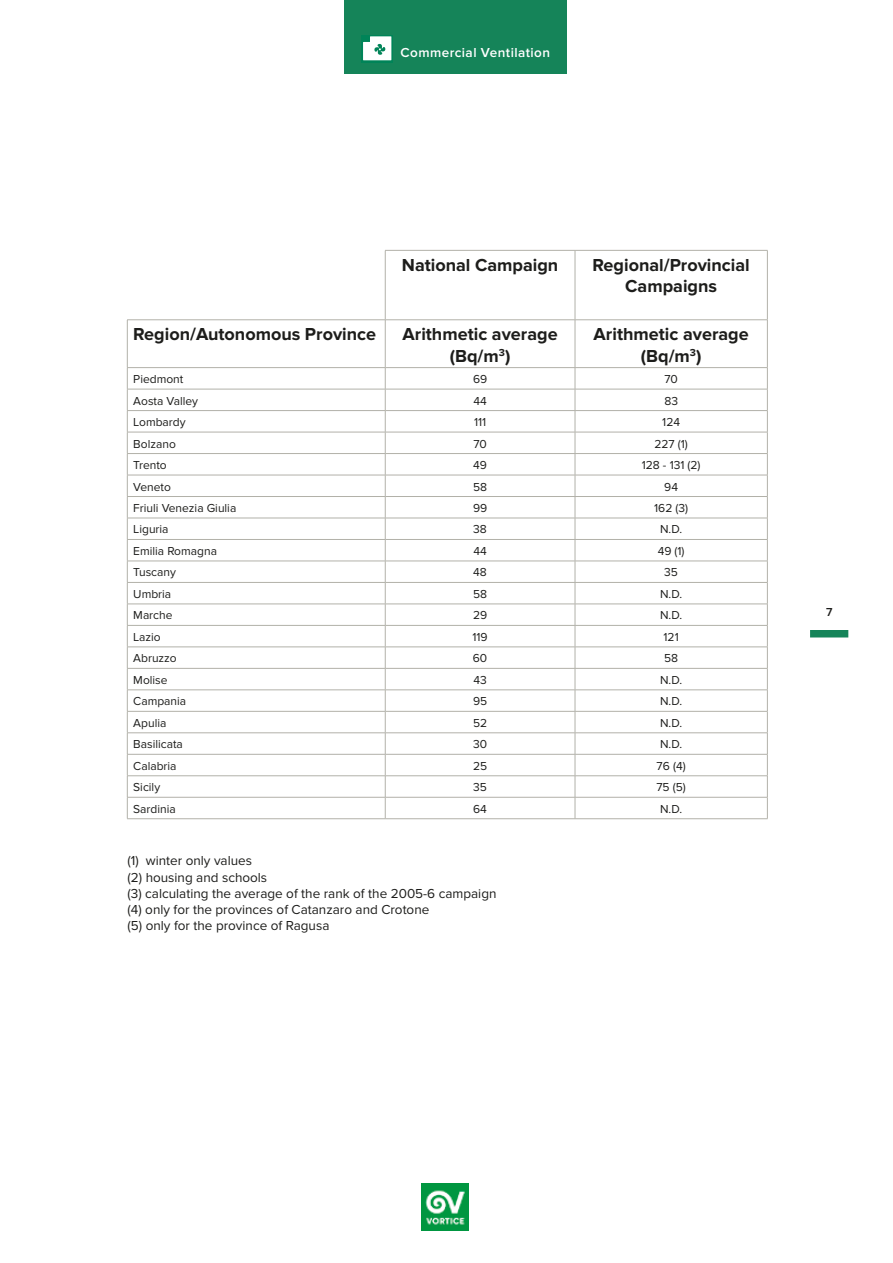
<style>
.page{position:relative;width:893px;height:1263px;background:#fff}
.page>*{position:absolute;margin:0;border:0;box-sizing:border-box;transform-origin:0 0}
.t1{font:700 18px/21.6px "Proxima Nova";color:#1d1d1b;text-align:center}
.t2{font:13.5px/16.2px "Proxima Nova";color:#1d1d1b}
.t3{font:600 13.5px "Proxima Nova";letter-spacing:.035em;color:#fff}
.t4{font:12px "Proxima Nova";color:#1d1d1b}
.t5{font:600 12px "Proxima Nova";color:#1d1d1b}
</style>
<div class="page">
<div style="left:810px;top:630px;width:38px;height:7px;background:#158459"></div>
<div style="left:344px;top:0;width:223px;height:74px;background:#158459"></div>
<svg style="left:361px;top:35px;width:32px;height:27px"></svg>
<svg style="left:363px;top:36px;width:28px;height:24px"></svg>
<img style="left:422px;top:1184px;width:46px;height:46px">
<hr style="left:385px;top:250px;width:190px;height:1px;background:#b2b1a9">
<hr style="left:385px;top:251px;width:1px;height:69px;background:#b2b1a9">
<hr style="left:575px;top:250px;width:193px;height:1px;background:#b2b1a9">
<hr style="left:575px;top:251px;width:1px;height:69px;background:#b2b1a9">
<hr style="left:767px;top:251px;width:1px;height:69px;background:#b2b1a9">
<hr style="left:127px;top:319px;width:258px;height:1px;background:#b2b1a9">
<hr style="left:127px;top:320px;width:1px;height:47px;background:#b2b1a9">
<hr style="left:385px;top:319px;width:190px;height:1px;background:#b2b1a9">
<hr style="left:385px;top:320px;width:1px;height:47px;background:#b2b1a9">
<hr style="left:575px;top:319px;width:193px;height:1px;background:#b2b1a9">
<hr style="left:575px;top:320px;width:1px;height:47px;background:#b2b1a9">
<hr style="left:767px;top:320px;width:1px;height:47px;background:#b2b1a9">
<hr style="left:127px;top:367px;width:258px;height:1px;background:#b2b1a9">
<hr style="left:385px;top:367px;width:190px;height:1px;background:#b2b1a9">
<hr style="left:575px;top:367px;width:193px;height:1px;background:#b2b1a9">
<hr style="left:127px;top:389px;width:258px;height:1px;background:#b2b1a9">
<hr style="left:385px;top:389px;width:190px;height:1px;background:#b2b1a9">
<hr style="left:575px;top:389px;width:193px;height:1px;background:#b2b1a9">
<hr style="left:127px;top:410px;width:258px;height:1px;background:#b2b1a9">
<hr style="left:385px;top:410px;width:190px;height:1px;background:#b2b1a9">
<hr style="left:575px;top:410px;width:193px;height:1px;background:#b2b1a9">
<hr style="left:127px;top:432px;width:258px;height:1px;background:#b2b1a9">
<hr style="left:385px;top:432px;width:190px;height:1px;background:#b2b1a9">
<hr style="left:575px;top:432px;width:193px;height:1px;background:#b2b1a9">
<hr style="left:127px;top:453px;width:258px;height:1px;background:#b2b1a9">
<hr style="left:385px;top:453px;width:190px;height:1px;background:#b2b1a9">
<hr style="left:575px;top:453px;width:193px;height:1px;background:#b2b1a9">
<hr style="left:127px;top:475px;width:258px;height:1px;background:#b2b1a9">
<hr style="left:385px;top:475px;width:190px;height:1px;background:#b2b1a9">
<hr style="left:575px;top:475px;width:193px;height:1px;background:#b2b1a9">
<hr style="left:127px;top:496px;width:258px;height:1px;background:#b2b1a9">
<hr style="left:385px;top:496px;width:190px;height:1px;background:#b2b1a9">
<hr style="left:575px;top:496px;width:193px;height:1px;background:#b2b1a9">
<hr style="left:127px;top:518px;width:258px;height:1px;background:#b2b1a9">
<hr style="left:385px;top:518px;width:190px;height:1px;background:#b2b1a9">
<hr style="left:575px;top:518px;width:193px;height:1px;background:#b2b1a9">
<hr style="left:127px;top:539px;width:258px;height:1px;background:#b2b1a9">
<hr style="left:385px;top:539px;width:190px;height:1px;background:#b2b1a9">
<hr style="left:575px;top:539px;width:193px;height:1px;background:#b2b1a9">
<hr style="left:127px;top:561px;width:258px;height:1px;background:#b2b1a9">
<hr style="left:385px;top:561px;width:190px;height:1px;background:#b2b1a9">
<hr style="left:575px;top:561px;width:193px;height:1px;background:#b2b1a9">
<hr style="left:127px;top:582px;width:258px;height:1px;background:#b2b1a9">
<hr style="left:385px;top:582px;width:190px;height:1px;background:#b2b1a9">
<hr style="left:575px;top:582px;width:193px;height:1px;background:#b2b1a9">
<hr style="left:127px;top:604px;width:258px;height:1px;background:#b2b1a9">
<hr style="left:385px;top:604px;width:190px;height:1px;background:#b2b1a9">
<hr style="left:575px;top:604px;width:193px;height:1px;background:#b2b1a9">
<hr style="left:127px;top:625px;width:258px;height:1px;background:#b2b1a9">
<hr style="left:385px;top:625px;width:190px;height:1px;background:#b2b1a9">
<hr style="left:575px;top:625px;width:193px;height:1px;background:#b2b1a9">
<hr style="left:127px;top:647px;width:258px;height:1px;background:#b2b1a9">
<hr style="left:385px;top:647px;width:190px;height:1px;background:#b2b1a9">
<hr style="left:575px;top:647px;width:193px;height:1px;background:#b2b1a9">
<hr style="left:127px;top:668px;width:258px;height:1px;background:#b2b1a9">
<hr style="left:385px;top:668px;width:190px;height:1px;background:#b2b1a9">
<hr style="left:575px;top:668px;width:193px;height:1px;background:#b2b1a9">
<hr style="left:127px;top:690px;width:258px;height:1px;background:#b2b1a9">
<hr style="left:385px;top:690px;width:190px;height:1px;background:#b2b1a9">
<hr style="left:575px;top:690px;width:193px;height:1px;background:#b2b1a9">
<hr style="left:127px;top:711px;width:258px;height:1px;background:#b2b1a9">
<hr style="left:385px;top:711px;width:190px;height:1px;background:#b2b1a9">
<hr style="left:575px;top:711px;width:193px;height:1px;background:#b2b1a9">
<hr style="left:127px;top:732px;width:258px;height:1px;background:#b2b1a9">
<hr style="left:385px;top:732px;width:190px;height:1px;background:#b2b1a9">
<hr style="left:575px;top:732px;width:193px;height:1px;background:#b2b1a9">
<hr style="left:127px;top:754px;width:258px;height:1px;background:#b2b1a9">
<hr style="left:385px;top:754px;width:190px;height:1px;background:#b2b1a9">
<hr style="left:575px;top:754px;width:193px;height:1px;background:#b2b1a9">
<hr style="left:127px;top:775px;width:258px;height:1px;background:#b2b1a9">
<hr style="left:385px;top:775px;width:190px;height:1px;background:#b2b1a9">
<hr style="left:575px;top:775px;width:193px;height:1px;background:#b2b1a9">
<hr style="left:127px;top:797px;width:258px;height:1px;background:#b2b1a9">
<svg style="left:127px;top:368px;width:1px;height:450px"></svg>
<hr style="left:385px;top:797px;width:190px;height:1px;background:#b2b1a9">
<svg style="left:385px;top:368px;width:1px;height:450px"></svg>
<hr style="left:575px;top:797px;width:193px;height:1px;background:#b2b1a9">
<svg style="left:575px;top:368px;width:1px;height:450px"></svg>
<svg style="left:767px;top:368px;width:1px;height:450px"></svg>
<hr style="left:127px;top:818px;width:258px;height:1px;background:#b2b1a9">
<hr style="left:385px;top:818px;width:190px;height:1px;background:#b2b1a9">
<hr style="left:575px;top:818px;width:193px;height:1px;background:#b2b1a9">
<p class="t3" style="left:400px;top:44px;width:151px">Commercial Ventilation</p>
<h1 class="t1" style="left:402px;top:255px;width:158px">National Campaign</h1>
<h1 class="t1" style="left:593px;top:255px;width:159px">Regional/Provincial<br>Campaigns</h1>
<h1 class="t1" style="left:133px;top:324px;width:244px">Region/Autonomous Province</h1>
<h1 class="t1" style="left:403px;top:324px;width:157px">Arithmetic average (Bq/m<sup>3</sup>)</h1>
<h1 class="t1" style="left:594px;top:324px;width:157px">Arithmetic average (Bq/m<sup>3</sup>)</h1>
<p class="t4" style="left:133px;top:372px;width:52px">Piedmont</p>
<p class="t4" style="left:473px;top:372px;width:16px">69</p>
<p class="t4" style="left:664px;top:372px;width:15px">70</p>
<p class="t4" style="left:133px;top:394px;width:66px">Aosta Valley</p>
<p class="t4" style="left:473px;top:394px;width:15px">44</p>
<p class="t4" style="left:664px;top:394px;width:15px">83</p>
<p class="t4" style="left:133px;top:415px;width:54px">Lombardy</p>
<p class="t4" style="left:474px;top:415px;width:14px">111</p>
<p class="t4" style="left:662px;top:415px;width:19px">124</p>
<p class="t4" style="left:133px;top:437px;width:44px">Bolzano</p>
<p class="t4" style="left:473px;top:437px;width:15px">70</p>
<p class="t4" style="left:654px;top:437px;width:35px">227 (1)</p>
<p class="t4" style="left:133px;top:458px;width:35px">Trento</p>
<p class="t4" style="left:473px;top:458px;width:15px">49</p>
<p class="t4" style="left:642px;top:458px;width:60px">128 - 131 (2)</p>
<p class="t4" style="left:133px;top:480px;width:39px">Veneto</p>
<p class="t4" style="left:473px;top:480px;width:16px">58</p>
<p class="t4" style="left:664px;top:480px;width:15px">94</p>
<p class="t4" style="left:133px;top:501px;width:105px">Friuli Venezia Giulia</p>
<p class="t4" style="left:473px;top:501px;width:16px">99</p>
<p class="t4" style="left:654px;top:501px;width:35px">162 (3)</p>
<p class="t4" style="left:133px;top:523px;width:37px">Liguria</p>
<p class="t4" style="left:473px;top:523px;width:15px">38</p>
<p class="t4" style="left:660px;top:523px;width:24px">N.D.</p>
<p class="t4" style="left:133px;top:544px;width:85px">Emilia Romagna</p>
<p class="t4" style="left:473px;top:544px;width:15px">44</p>
<p class="t4" style="left:658px;top:544px;width:28px">49 (1)</p>
<p class="t4" style="left:133px;top:565px;width:44px">Tuscany</p>
<p class="t4" style="left:473px;top:565px;width:15px">48</p>
<p class="t4" style="left:664px;top:565px;width:15px">35</p>
<p class="t4" style="left:133px;top:587px;width:39px">Umbria</p>
<p class="t4" style="left:473px;top:587px;width:16px">58</p>
<p class="t4" style="left:660px;top:587px;width:24px">N.D.</p>
<p class="t4" style="left:133px;top:608px;width:41px">Marche</p>
<p class="t4" style="left:473px;top:608px;width:16px">29</p>
<p class="t4" style="left:660px;top:608px;width:24px">N.D.</p>
<p class="t4" style="left:133px;top:630px;width:29px">Lazio</p>
<p class="t4" style="left:472px;top:630px;width:17px">119</p>
<p class="t4" style="left:664px;top:630px;width:17px">121</p>
<p class="t4" style="left:133px;top:651px;width:45px">Abruzzo</p>
<p class="t4" style="left:473px;top:651px;width:16px">60</p>
<p class="t4" style="left:664px;top:651px;width:16px">58</p>
<p class="t4" style="left:133px;top:673px;width:36px">Molise</p>
<p class="t4" style="left:473px;top:673px;width:15px">43</p>
<p class="t4" style="left:660px;top:673px;width:24px">N.D.</p>
<p class="t4" style="left:133px;top:694px;width:54px">Campania</p>
<p class="t4" style="left:473px;top:694px;width:16px">95</p>
<p class="t4" style="left:660px;top:694px;width:24px">N.D.</p>
<p class="t4" style="left:133px;top:716px;width:35px">Apulia</p>
<p class="t4" style="left:473px;top:716px;width:16px">52</p>
<p class="t4" style="left:660px;top:716px;width:24px">N.D.</p>
<p class="t4" style="left:133px;top:737px;width:51px">Basilicata</p>
<p class="t4" style="left:473px;top:737px;width:16px">30</p>
<p class="t4" style="left:660px;top:737px;width:24px">N.D.</p>
<p class="t4" style="left:133px;top:759px;width:45px">Calabria</p>
<p class="t4" style="left:473px;top:759px;width:16px">25</p>
<p class="t4" style="left:657px;top:759px;width:31px">76 (4)</p>
<p class="t4" style="left:133px;top:780px;width:28px">Sicily</p>
<p class="t4" style="left:473px;top:780px;width:15px">35</p>
<p class="t4" style="left:656px;top:780px;width:31px">75 (5)</p>
<p class="t4" style="left:133px;top:802px;width:44px">Sardinia</p>
<p class="t4" style="left:473px;top:802px;width:15px">64</p>
<p class="t4" style="left:660px;top:802px;width:24px">N.D.</p>
<p class="t2" style="left:128px;top:853px;width:370px">(1) winter only values<br>(2) housing and schools<br>(3) calculating the average of the rank of the 2005-6 campaign (4) only for the provinces of Catanzaro and Crotone<br>(5) only for the province of Ragusa</p>
<p class="t5" style="left:826px;top:605px;width:8px">7</p>
</div>
